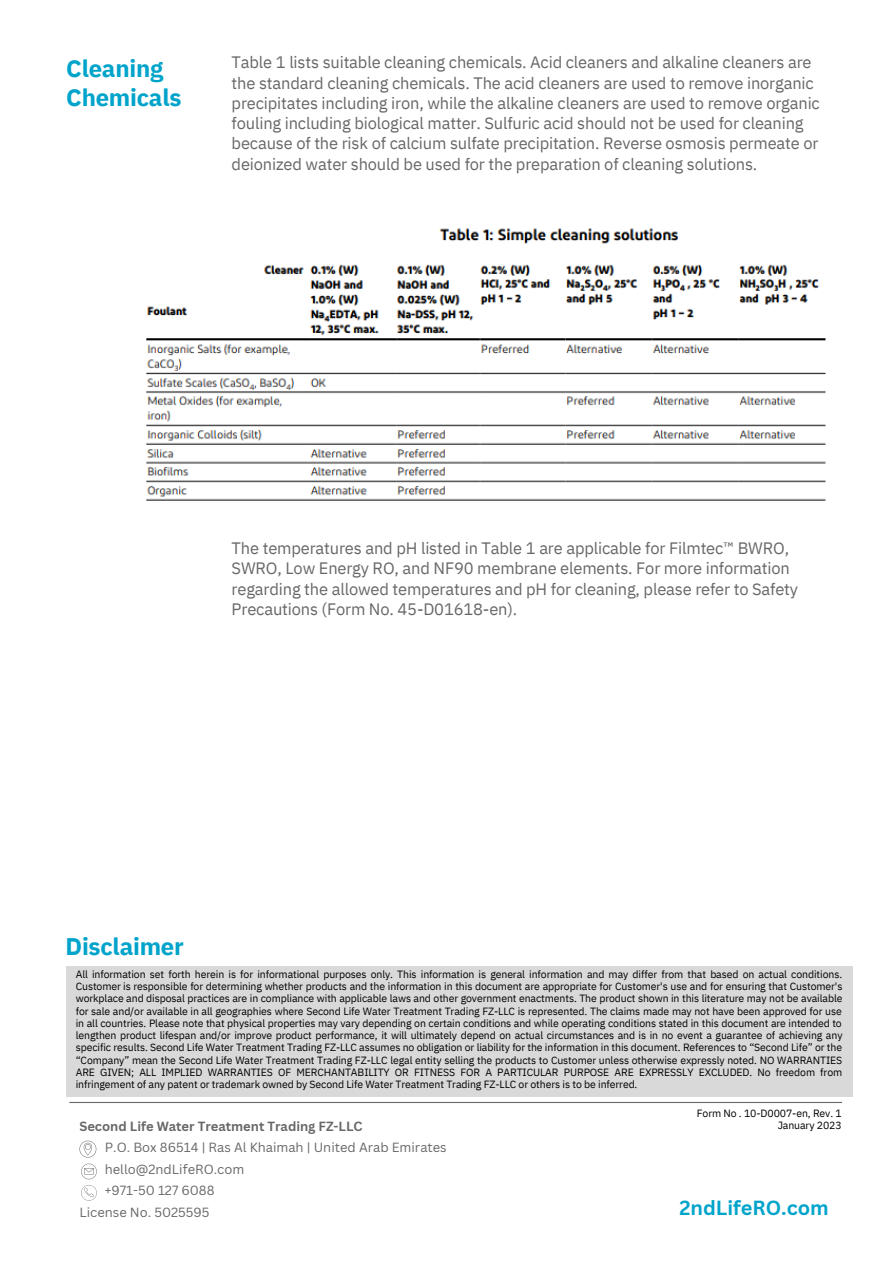
<style>
.page{position:relative;width:893px;height:1264px;background:#fff}
.page>*{position:absolute;margin:0;border:0;box-sizing:border-box;transform-origin:0 0}
.t1{font:700 24px/29.2px "IBM Plex Sans";letter-spacing:-.01em;color:#00a4cb}
.t2{font:700 19.95px "Canva Sans";color:#00a4cb}
.t3{font:16.5px/20.2px "IBM Plex Sans";letter-spacing:-.01em;color:#676767}
.t4{font:12.9px "Canva Sans";color:#676767}
.t5{font:700 12.9px "Canva Sans";color:#676767}
.t6{font:10.5px/12.3px "IBM Plex Sans";letter-spacing:-.01em;color:#000;text-align:justify}
</style>
<div class="page">
<svg style="left:79px;top:1140px;width:17px;height:17px"></svg>
<svg style="left:81px;top:1163px;width:16px;height:37px"></svg>
<hr style="left:69px;top:1101px;width:773px;height:2px;background:#676767">
<div style="left:66px;top:966px;width:786px;height:130px;background:#d9d9d9"></div>
<img style="left:146px;top:228px;width:680px;height:273px">
<p class="t1" style="left:66px;top:54px;width:117px">Cleaning<br>Chemicals</p>
<p class="t3" style="left:232px;top:52px;width:589px">Table 1 lists suitable cleaning chemicals. Acid cleaners and alkaline cleaners are the standard cleaning chemicals. The acid cleaners are used to remove inorganic precipitates including iron, while the alkaline cleaners are used to remove organic fouling including biological matter. Sulfuric acid should not be used for cleaning because of the risk of calcium sulfate precipitation. Reverse osmosis permeate or deionized water should be used for the preparation of cleaning solutions.</p>
<p class="t3" style="left:232px;top:538px;width:568px">The temperatures and pH listed in Table 1 are applicable for Filmtec™ BWRO, SWRO, Low Energy RO, and NF90 membrane elements. For more information regarding the allowed temperatures and pH for cleaning, please refer to Safety Precautions (Form No. 45-D01618-en).</p>
<p class="t1" style="left:66px;top:931px;width:120px">Disclaimer</p>
<p class="t6" style="left:76px;top:967px;width:768px">All information set forth herein is for informational purposes only. This information is general information and may differ from that based on actual conditions.<br>Customer is responsible for determining whether products and the information in this document are appropriate for Customer's use and for ensuring that Customer's workplace and disposal practices are in compliance with applicable laws and other government enactments. The product shown in this literature may not be available for sale and/or available in all geographies where Second Life Water Treatment Trading FZ-LLC is represented. The claims made may not have been approved for use in all countries. Please note that physical properties may vary depending on certain conditions and while operating conditions stated in this document are intended to lengthen product lifespan and/or improve product performance, it will ultimately depend on actual circumstances and is in no event a guarantee of achieving any specific results. Second Life Water Treatment Trading FZ-LLC assumes no obligation or liability for the information in this document. References to “Second Life” or the “Company” mean the Second Life Water Treatment Trading FZ-LLC legal entity selling the products to Customer unless otherwise expressly noted. NO WARRANTIES ARE GIVEN; ALL IMPLIED WARRANTIES OF MERCHANTABILITY OR FITNESS FOR A PARTICULAR PURPOSE ARE EXPRESSLY EXCLUDED. No freedom from infringement of any patent or trademark owned by Second Life Water Treatment Trading FZ-LLC or others is to be inferred.</p>
<p class="t6" style="left:696px;top:1107px;width:146px">Form No . 10-D0007-en, Rev. 1</p>
<p class="t6" style="left:777px;top:1119px;width:66px">January 2023</p>
<p class="t5" style="left:79px;top:1116px;width:284px">Second Life Water Treatment Trading FZ-LLC</p>
<p class="t4" style="left:105px;top:1138px;width:343px">P.O. Box 86514 | Ras Al Khaimah | United Arab Emirates</p>
<p class="t4" style="left:105px;top:1159px;width:141px">hello@2ndLifeRO.com</p>
<p class="t4" style="left:105px;top:1181px;width:111px">+971-50 127 6088</p>
<p class="t4" style="left:79px;top:1202px;width:131px">License No. 5025595</p>
<p class="t2" style="left:679px;top:1193px;width:151px">2ndLifeRO.com</p>
</div>
